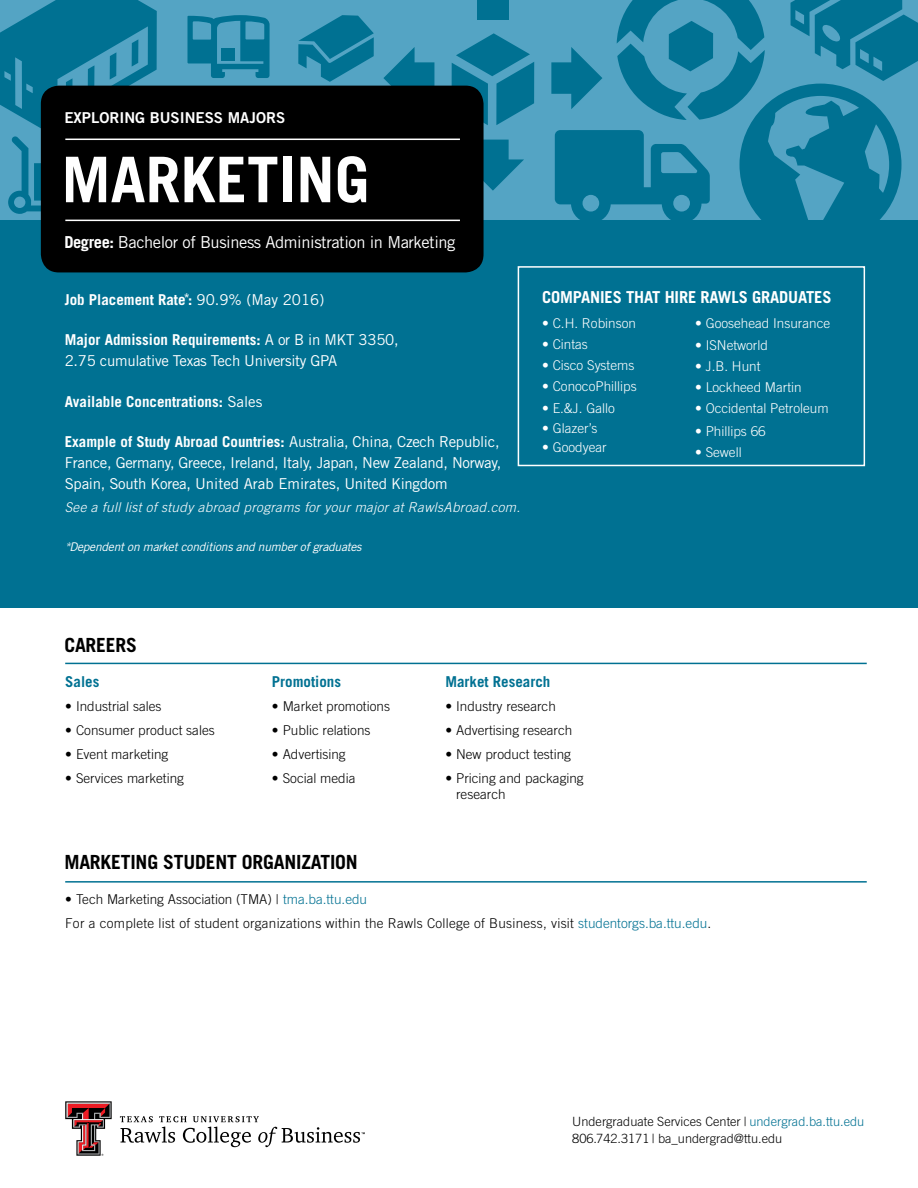
<style>
.page{position:relative;width:918px;height:1188px;background:#fff}
.page>*{position:absolute;margin:0;border:0;box-sizing:border-box;transform-origin:0 0}
.t1{font:700 63px "Trade Gothic LT Std";color:#fff}
.t2{font:700 19.5px "Trade Gothic LT Std";letter-spacing:-.01em;color:#000}
.t3{font:16.5px "Trade Gothic LT Std";letter-spacing:-.025em;color:#fff}
.t4{font:700 16.5px "Trade Gothic LT Std";letter-spacing:-.01em;color:#fff}
.t5{font:15px/21px "Trade Gothic LT Std";letter-spacing:-.02em;color:#fff}
.t6{font:700 15px "Trade Gothic LT Std";color:#fff}
.t7{font:700 15px "Trade Gothic LT Std";color:#007192}
.t8{font:15px "Trade Gothic LT Std Bd 2";color:#fff}
.t9{font:300 13.5px/16.5px "Trade Gothic LT Std";color:#000}
.t10{font:300 13.5px "Trade Gothic LT Std";color:#fff}
.t11{font:300 13.5px/24px "Trade Gothic LT Std";letter-spacing:.02em;color:#000}
.t12{font:italic 300 13.5px "Trade Gothic LT Std";letter-spacing:.025em;color:#fff}
.t13{font:300 12.75px/16.5px "Trade Gothic LT Std";color:#000}
.t14{font:italic 12px "Trade Gothic LT Std";letter-spacing:-.02em;color:#fff}
.s1{font-weight:700}
.s2{font-size:12px}
.s3{font-weight:400}
.s4{color:#007192}
</style>
<div class="page">
<div style="left:0;top:0;width:918px;height:221px;background:#54a4c4"></div>
<svg style="left:298px;top:15px;width:76px;height:67px"></svg>
<svg style="left:452px;top:33px;width:82px;height:92px"></svg>
<div style="left:477px;top:0;width:32px;height:20px;background:#007192"></div>
<svg style="left:484px;top:140px;width:40px;height:51px"></svg>
<svg style="left:383px;top:47px;width:51px;height:39px"></svg>
<svg style="left:551px;top:0;width:367px;height:220px"></svg>
<svg style="left:187px;top:15px;width:83px;height:63px"></svg>
<svg style="left:0;top:0;width:157px;height:214px"></svg>
<div style="left:0;top:220px;width:918px;height:387px;background:#007192"></div>
<svg style="left:120px;top:1116px;width:245px;height:31px"></svg>
<svg style="left:65px;top:1101px;width:47px;height:55px"></svg>
<div style="left:518px;top:266px;width:347px;height:200px;border:2px solid #fff"></div>
<div style="left:41px;top:86px;width:443px;height:186px;background:#000;border-radius:18px"></div>
<hr style="left:65px;top:220px;width:395px;height:1px;background:#fff">
<hr style="left:65px;top:139px;width:395px;height:1px;background:#fff">
<hr style="left:65px;top:663px;width:802px;height:1px;background:#007192">
<hr style="left:65px;top:881px;width:802px;height:2px;background:#007192">
<p class="t8" style="left:64px;top:108px;width:222px">EXPLORING BUSINESS MAJORS</p>
<h1 class="t1" style="left:62px;top:141px;width:310px">MARKETING</h1>
<p class="t3" style="left:64px;top:233px;width:393px"><span class="s1">Degree:</span> Bachelor of Business Administration in Marketing</p>
<p class="t6" style="left:65px;top:290px;width:261px">Job Placement Rate<span class="s2">*</span>: <span class="s3">90.9% (May 2016)</span></p>
<p class="t5" style="left:65px;top:329px;width:335px"><span class="s1">Major Admission Requirements:</span> A or B in MKT 3350,<br>2.75 cumulative Texas Tech University GPA</p>
<p class="t6" style="left:65px;top:392px;width:199px">Available Concentrations: <span class="s3">Sales</span></p>
<p class="t5" style="left:65px;top:431px;width:438px;text-align:justify"><span class="s1">Example of Study Abroad Countries:</span> Australia, China, Czech Republic, France, Germany, Greece, Ireland, Italy, Japan, New Zealand, Norway, Spain, South Korea, United Arab Emirates, United Kingdom</p>
<p class="t12" style="left:65px;top:499px;width:457px">See a full list of study abroad programs for your major at RawlsAbroad.com.</p>
<p class="t14" style="left:65px;top:539px;width:298px">*Dependent on market conditions and number of graduates</p>
<p class="t4" style="left:542px;top:287px;width:291px">COMPANIES THAT HIRE RAWLS GRADUATES</p>
<p class="t10" style="left:542px;top:315px;width:95px">• C.H. Robinson</p>
<p class="t10" style="left:542px;top:336px;width:47px">• Cintas</p>
<p class="t10" style="left:542px;top:357px;width:94px">• Cisco Systems</p>
<p class="t10" style="left:542px;top:378px;width:96px">• ConocoPhillips</p>
<p class="t10" style="left:542px;top:401px;width:74px">• E.&amp;J. Gallo</p>
<p class="t10" style="left:542px;top:420px;width:57px">• Glazer’s</p>
<p class="t10" style="left:542px;top:440px;width:66px">• Goodyear</p>
<p class="t10" style="left:695px;top:315px;width:137px">• Goosehead Insurance</p>
<p class="t10" style="left:695px;top:338px;width:74px">• ISNetworld</p>
<p class="t10" style="left:695px;top:359px;width:67px">• J.B. Hunt</p>
<p class="t10" style="left:695px;top:380px;width:108px">• Lockheed Martin</p>
<p class="t10" style="left:695px;top:401px;width:135px">• Occidental Petroleum</p>
<p class="t10" style="left:695px;top:423px;width:72px">• Phillips 66</p>
<p class="t10" style="left:695px;top:444px;width:48px">• Sewell</p>
<h2 class="t2" style="left:64px;top:633px;width:74px">CAREERS</h2>
<p class="t7" style="left:65px;top:672px;width:36px">Sales</p>
<p class="t9" style="left:65px;top:697px;width:98px">• Industrial sales</p>
<p class="t9" style="left:65px;top:721px;width:151px">• Consumer product sales</p>
<p class="t9" style="left:65px;top:745px;width:105px">• Event marketing</p>
<p class="t9" style="left:65px;top:770px;width:120px">• Services marketing</p>
<p class="t7" style="left:272px;top:672px;width:71px">Promotions</p>
<p class="t9" style="left:272px;top:697px;width:120px">• Market promotions</p>
<p class="t9" style="left:272px;top:721px;width:100px">• Public relations</p>
<p class="t9" style="left:272px;top:745px;width:75px">• Advertising</p>
<p class="t9" style="left:272px;top:770px;width:85px">• Social media</p>
<h2 class="t2" style="left:64px;top:851px;width:295px">MARKETING STUDENT ORGANIZATION</h2>
<p class="t7" style="left:445px;top:672px;width:106px">Market Research</p>
<p class="t9" style="left:445px;top:697px;width:112px">• Industry research</p>
<p class="t9" style="left:445px;top:721px;width:129px">• Advertising research</p>
<p class="t9" style="left:445px;top:745px;width:127px">• New product testing</p>
<p class="t9" style="left:456px;top:770px;width:129px;text-indent:-11px">• Pricing and packaging research</p>
<p class="t11" style="left:65px;top:887px;width:647px">• Tech Marketing Association (TMA) | <span class="s4">tma.ba.ttu.edu<br></span>For a complete list of student organizations within the Rawls College of Business, visit <span class="s4">studentorgs.ba.ttu.edu</span>.</p>
<p class="t13" style="left:572px;top:1113px;width:294px">Undergraduate Services Center | <span class="s4">undergrad.ba.ttu.edu<br></span>806.742.3171 | ba_undergrad@ttu.edu</p>
</div>
